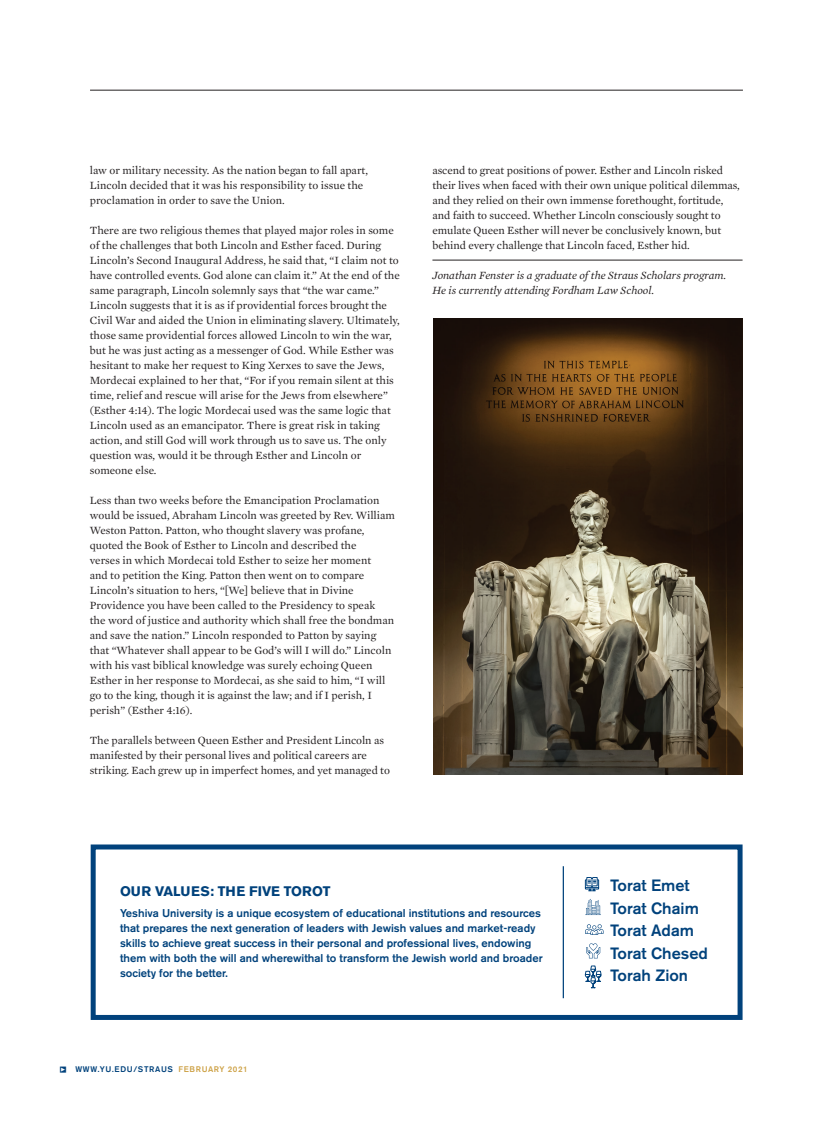
<style>
.page{position:relative;width:833px;height:1125px;background:#fff}
.page>*{position:absolute;margin:0;border:0;box-sizing:border-box;transform-origin:0 0}
.t1{font:500 16.25px "Akzidenz Grotesk BE";color:#01427c}
.t2{font:700 13.75px "Akzidenz Grotesk BE";color:#01427c}
.body_text{font:11.25px/15px "Mercury Text G1";color:#231f20}
.t3{font:500 11.25px/15px "Akzidenz Grotesk BE";color:#01427c}
.footer_ital{font:italic 11.25px/15px "Mercury Text G1";color:#231f20}
.t4{font:500 8.12px "Akzidenz Grotesk BE";letter-spacing:.075em;color:#01427c}
.s1{font-family:"Pointers";font-weight:400;font-size:8px}
.s2{color:#cea349}
</style>
<div class="page">
<hr style="left:90px;top:90px;width:652px;height:1px;background:#231f20">
<div style="left:91px;top:845px;width:651px;height:175px;border:5px solid #01427c"></div>
<svg style="left:584px;top:877px;width:15px;height:14px"></svg>
<svg style="left:585px;top:899px;width:16px;height:16px"></svg>
<svg style="left:585px;top:924px;width:18px;height:11px"></svg>
<svg style="left:586px;top:943px;width:14px;height:15px"></svg>
<svg style="left:585px;top:965px;width:16px;height:23px"></svg>
<hr style="left:562px;top:866px;width:2px;height:132px;background:#01427c">
<hr style="left:432px;top:260px;width:310px;height:1px;background:#231f20">
<img style="left:433px;top:318px;width:309px;height:457px">
<p class="body_text" style="left:90px;top:162px;width:280px">law or military necessity. As the nation began to fall apart,<br>Lincoln decided that it was his responsibility to issue the proclamation in order to save the Union.</p>
<p class="body_text" style="left:90px;top:222px;width:311px">There are two religious themes that played major roles in some of the challenges that both Lincoln and Esther faced. During Lincoln’s Second Inaugural Address, he said that, “I claim not to have controlled events. God alone can claim it.” At the end of the same paragraph, Lincoln solemnly says that “the war came.” Lincoln suggests that it is as if providential forces brought the Civil War and aided the Union in eliminating slavery. Ultimately, those same providential forces allowed Lincoln to win the war, but he was just acting as a messenger of God. While Esther was hesitant to make her request to King Xerxes to save the Jews, Mordecai explained to her that, “For if you remain silent at this time, relief and rescue will arise for the Jews from elsewhere” (Esther 4:14). The logic Mordecai used was the same logic that Lincoln used as an emancipator. There is great risk in taking action, and still God will work through us to save us. The only question was, would it be through Esther and Lincoln or someone else.</p>
<p class="body_text" style="left:90px;top:492px;width:306px">Less than two weeks before the Emancipation Proclamation would be issued, Abraham Lincoln was greeted by Rev. William Weston Patton. Patton, who thought slavery was profane, quoted the Book of Esther to Lincoln and described the<br>verses in which Mordecai told Esther to seize her moment<br>and to petition the King. Patton then went on to compare Lincoln’s situation to hers, “[We] believe that in Divine Providence you have been called to the Presidency to speak<br>the word of justice and authority which shall free the bondman and save the nation.” Lincoln responded to Patton by saying that “Whatever shall appear to be God’s will I will do.” Lincoln with his vast biblical knowledge was surely echoing Queen Esther in her response to Mordecai, as she said to him, “I will go to the king, though it is against the law; and if I perish, I perish” (Esther 4:16).</p>
<p class="body_text" style="left:90px;top:732px;width:302px">The parallels between Queen Esther and President Lincoln as manifested by their personal lives and political careers are striking. Each grew up in imperfect homes, and yet managed to</p>
<p class="body_text" style="left:432px;top:162px;width:309px">ascend to great positions of power. Esther and Lincoln risked their lives when faced with their own unique political dilemmas, and they relied on their own immense forethought, fortitude, and faith to succeed. Whether Lincoln consciously sought to emulate Queen Esther will never be conclusively known, but behind every challenge that Lincoln faced, Esther hid.</p>
<p class="footer_ital" style="left:432px;top:267px;width:295px">Jonathan Fenster is a graduate of the Straus Scholars program.<br>He is currently attending Fordham Law School.</p>
<p class="t2" style="left:120px;top:883px;width:212px">OUR VALUES: THE FIVE TOROT</p>
<p class="t3" style="left:120px;top:906px;width:424px">Yeshiva University is a unique ecosystem of educational institutions and resources that prepares the next generation of leaders with Jewish values and market-ready skills to achieve great success in their personal and professional lives, endowing them with both the will and wherewithal to transform the Jewish world and broader society for the better.</p>
<p class="t4" style="left:60px;top:1065px;width:189px"><span class="s1">s</span> WWW.YU.EDU/STRAUS <span class="s2">FEBRUARY 2021</span></p>
<p class="t1" style="left:610px;top:875px;width:81px">Torat Emet</p>
<p class="t1" style="left:610px;top:898px;width:90px">Torat Chaim</p>
<p class="t1" style="left:610px;top:920px;width:85px">Torat Adam</p>
<p class="t1" style="left:610px;top:943px;width:99px">Torat Chesed</p>
<p class="t1" style="left:610px;top:965px;width:79px">Torah Zion</p>
</div>
